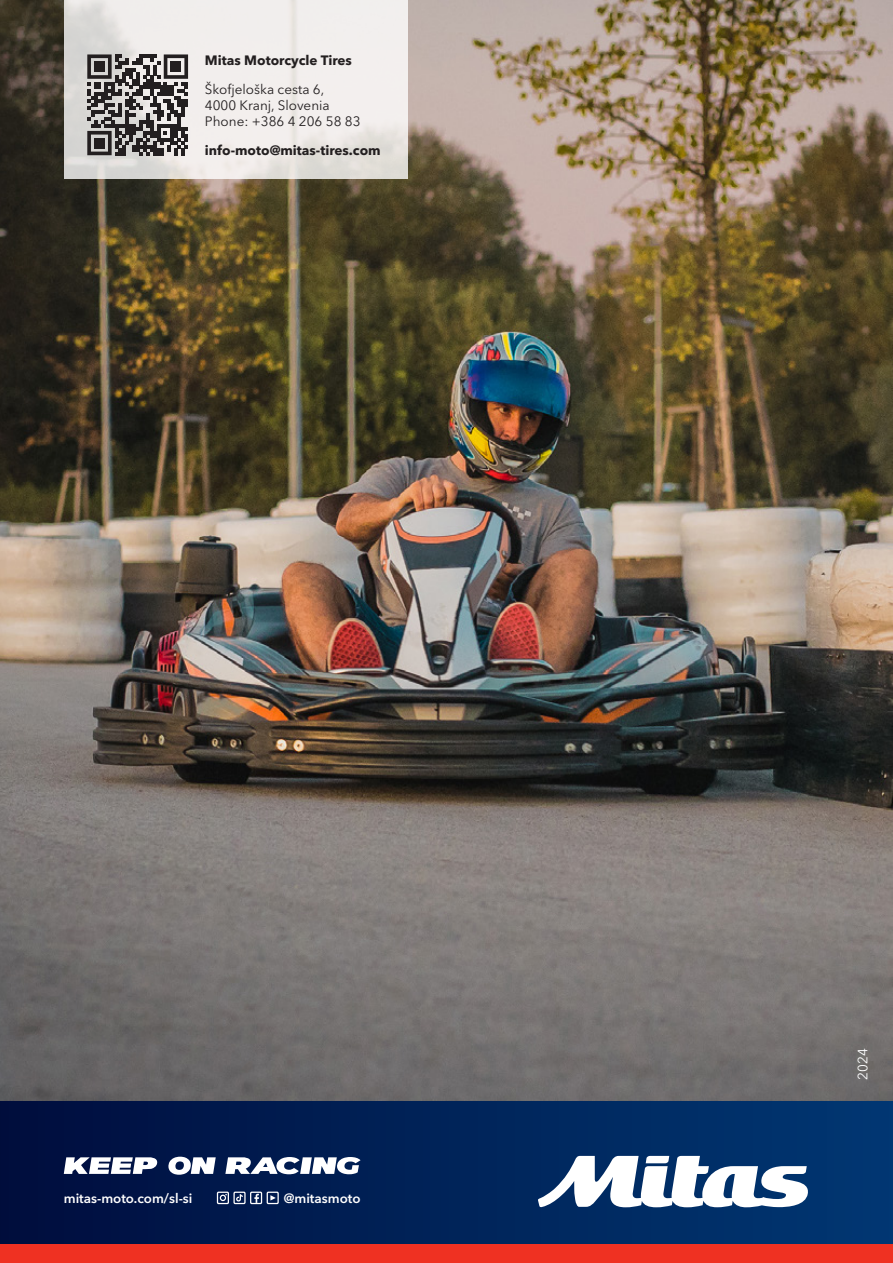
<style>
.page{position:relative;width:893px;height:1263px;background:#fff}
.page>*{position:absolute;margin:0;border:0;box-sizing:border-box;transform-origin:0 0}
.t1{font:13.5px/16.4px "Avenir Next LT Pro";color:#231f20}
.t2{font:700 13.5px "Avenir Next LT Pro";color:#231f20}
.t3{font:13.5px "Avenir Next LT Pro";color:#fff}
.t4{font:600 13.35px "Avenir Next LT Pro";color:#fff}
</style>
<div class="page">
<img style="left:0;top:0;width:893px;height:1101px">
<svg style="left:64px;top:0;width:344px;height:179px;background:#ebe8e6"></svg>
<svg style="left:87px;top:54px;width:101px;height:101px;background:#797676"></svg>
<div style="left:94px;top:61px;width:11px;height:11px;background:#231f20"></div>
<div style="left:171px;top:61px;width:10px;height:11px;background:#231f20"></div>
<div style="left:94px;top:138px;width:11px;height:10px;background:#231f20"></div>
<div style="left:0;top:1242px;width:893px;height:21px;background:#ef3122"></div>
<div style="left:0;top:1101px;width:893px;height:142px;background:linear-gradient(to right,#000d3d,#013873)"></div>
<svg style="left:538px;top:1156px;width:271px;height:51px"></svg>
<svg style="left:217px;top:1191px;width:62px;height:13px"></svg>
<svg style="left:64px;top:1157px;width:94px;height:17px"></svg>
<svg style="left:168px;top:1157px;width:48px;height:18px"></svg>
<svg style="left:225px;top:1157px;width:136px;height:17px"></svg>
<p class="t2" style="left:205px;top:52px;width:148px">Mitas Motorcycle Tires</p>
<p class="t1" style="left:205px;top:81px;width:157px">Škofjeloška cesta 6,<br>4000 Kranj, Slovenia<br>Phone: +386 4 206 58 83</p>
<p class="t2" style="left:205px;top:142px;width:177px">info-moto@mitas-tires.com</p>
<p class="t4" style="left:64px;top:1190px;width:130px">mitas-moto.com/sl-si</p>
<p class="t4" style="left:284px;top:1190px;width:78px">@mitasmoto</p>
<p class="t3" style="left:855px;top:1080px;width:33px;rotate:-90deg">2024</p>
</div>
